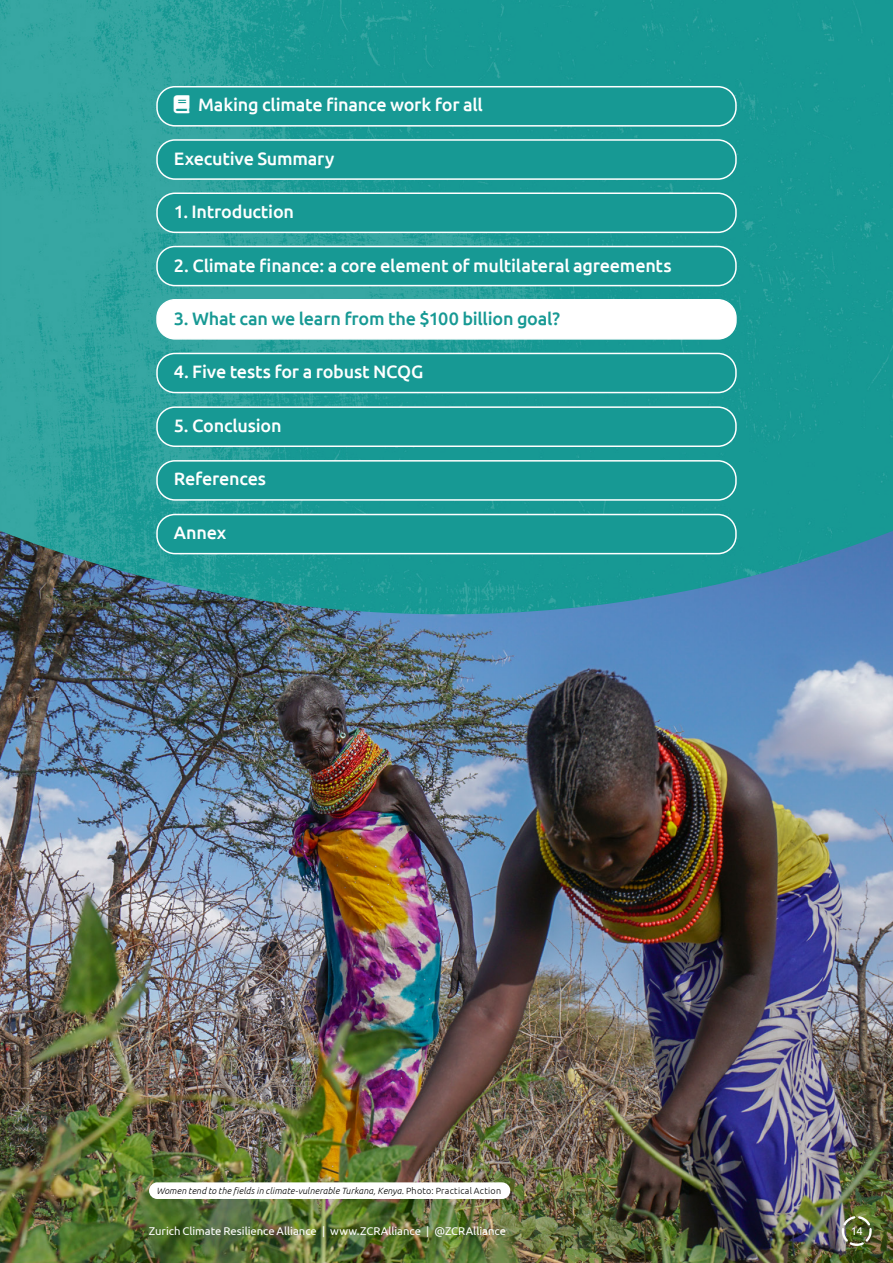
<style>
.page{position:relative;width:893px;height:1263px;background:#fff}
.page>*{position:absolute;margin:0;border:0;box-sizing:border-box;transform-origin:0 0}
.ZCRA-DividerNav{font:500 18px "Ubuntu";letter-spacing:-.01em;color:#fff}
.ZCRA-DividerNav-2{font:500 18px "Ubuntu";letter-spacing:-.01em;color:#179994}
.t1{font:11.25px "Ubuntu";color:#fff}
.ZCRA-PictureCaption{font:italic 300 9px "Ubuntu";letter-spacing:.015em;color:#000}
.s1{font-style:normal}
</style>
<div class="page">
<img style="left:0;top:0;width:893px;height:526px">
<div style="left:157px;top:87px;width:579px;height:39px;background:#179994;border-radius:18px"></div>
<div style="left:156px;top:86px;width:581px;height:41px;border:2px solid #fff;border-radius:18px"></div>
<div style="left:157px;top:140px;width:579px;height:39px;background:#179994;border-radius:18px"></div>
<div style="left:156px;top:139px;width:581px;height:41px;border:2px solid #fff;border-radius:18px"></div>
<div style="left:157px;top:193px;width:579px;height:39px;background:#179994;border-radius:18px"></div>
<div style="left:156px;top:192px;width:581px;height:41px;border:2px solid #fff;border-radius:18px"></div>
<div style="left:157px;top:246px;width:579px;height:40px;background:#179994;border-radius:18px"></div>
<div style="left:156px;top:246px;width:581px;height:40px;border:2px solid #fff;border-radius:18px"></div>
<div style="left:157px;top:300px;width:579px;height:39px;background:#fff;border-radius:18px"></div>
<div style="left:156px;top:299px;width:581px;height:41px;border:2px solid #fff;border-radius:18px"></div>
<div style="left:157px;top:353px;width:579px;height:40px;background:#179994;border-radius:18px"></div>
<div style="left:156px;top:353px;width:581px;height:40px;border:2px solid #fff;border-radius:18px"></div>
<div style="left:157px;top:407px;width:579px;height:39px;background:#179994;border-radius:18px"></div>
<div style="left:156px;top:406px;width:581px;height:41px;border:2px solid #fff;border-radius:18px"></div>
<div style="left:157px;top:461px;width:579px;height:39px;background:#179994;border-radius:18px"></div>
<div style="left:156px;top:460px;width:581px;height:41px;border:2px solid #fff;border-radius:18px"></div>
<div style="left:157px;top:514px;width:579px;height:40px;background:#179994;border-radius:18px"></div>
<div style="left:156px;top:514px;width:581px;height:40px;border:2px solid #fff;border-radius:18px"></div>
<img style="left:0;top:531px;width:893px;height:732px">
<div style="left:149px;top:1182px;width:361px;height:17px;background:#fff;border-radius:8px"></div>
<svg style="left:842px;top:1216px;width:30px;height:30px"></svg>
<p class="ZCRA-DividerNav" style="left:198px;top:94px;width:286px">Making climate finance work for all</p>
<p class="ZCRA-DividerNav" style="left:174px;top:147px;width:162px">Executive Summary</p>
<p class="ZCRA-DividerNav" style="left:174px;top:200px;width:122px">1. Introduction</p>
<p class="ZCRA-DividerNav" style="left:174px;top:254px;width:499px">2. Climate finance: a core element of multilateral agreements</p>
<p class="ZCRA-DividerNav-2" style="left:174px;top:307px;width:388px">3. What can we learn from the $100 billion goal?</p>
<p class="ZCRA-DividerNav" style="left:174px;top:361px;width:251px">4. Five tests for a robust NCQG</p>
<p class="ZCRA-DividerNav" style="left:174px;top:414px;width:109px">5. Conclusion</p>
<p class="ZCRA-DividerNav" style="left:174px;top:467px;width:94px">References</p>
<p class="ZCRA-DividerNav" style="left:174px;top:521px;width:54px">Annex</p>
<p class="ZCRA-PictureCaption" style="left:156px;top:1185px;width:346px">Women tend to the fields in climate-vulnerable Turkana, Kenya. <span class="s1">Photo: Practical Action</span></p>
<p class="t1" style="left:149px;top:1224px;width:359px">Zurich Climate Resilience Alliance | www.ZCRAlliance | @ZCRAlliance</p>
<p class="t1" style="left:851px;top:1224px;width:14px">14</p>
</div>
